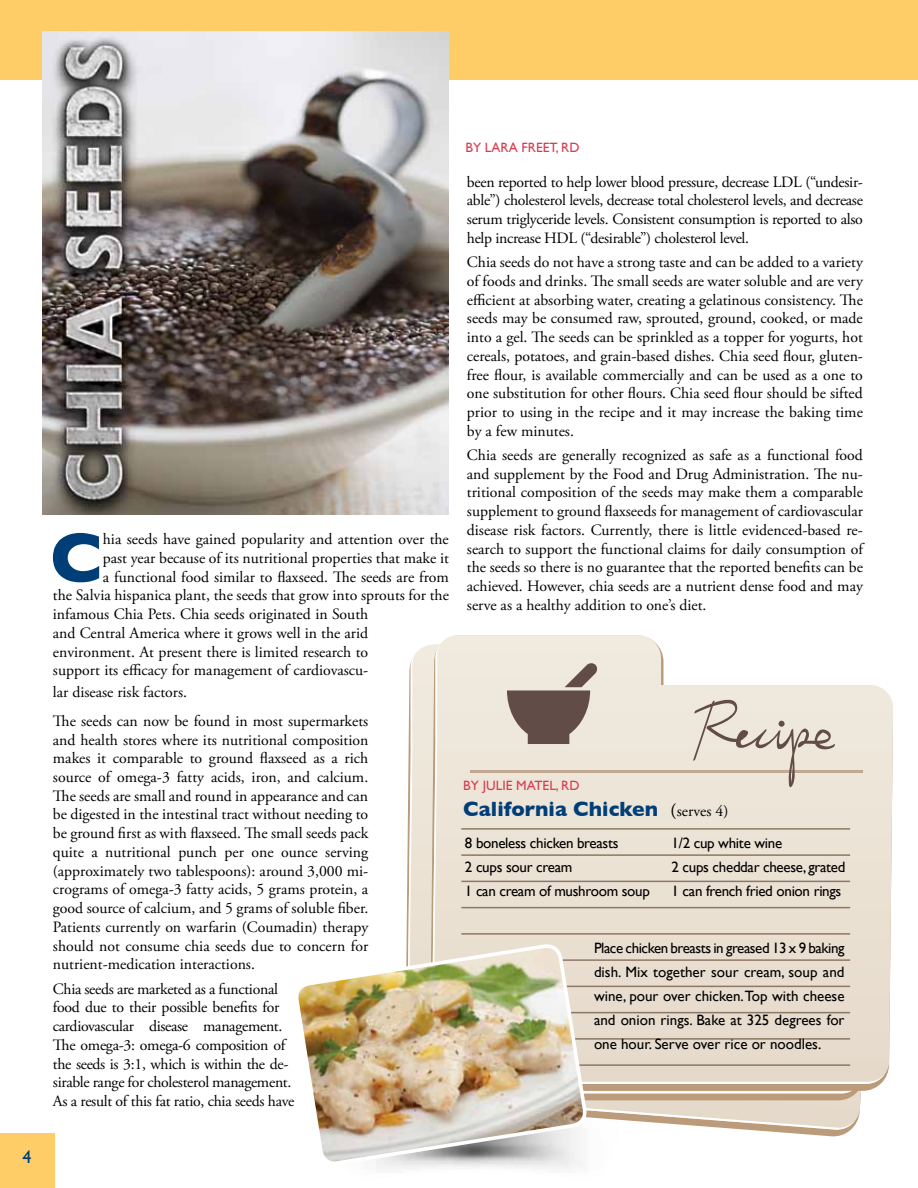
<style>
.page{position:relative;width:918px;height:1188px;background:#fff}
.page>*{position:absolute;margin:0;border:0;box-sizing:border-box;transform-origin:0 0}
.t1{font:700 71.1px "Gill Sans";color:#003e78}
.t2{font:700 21px "Gill Sans";color:#003e78}
.t3{font:18px "Gill Sans";color:#003e78}
.t4{font:15.75px/18.8px "Adobe Garamond Pro";color:#000;text-align:justify}
.t5{font:15.75px/18.8px "Adobe Garamond Pro";letter-spacing:-.02em;color:#000}
.t6{font:15px/24px "Gill Sans";letter-spacing:-.02em;color:#000}
.t7{font:13.5px "Gill Sans";color:#d83d52}
.s1{font-family:"Minion Pro";font-weight:400;font-size:18px;color:#000}
.s2{font-family:"Adobe Garamond Pro";font-weight:400;font-size:15.75px;color:#000}
</style>
<div class="page">
<div style="left:0;top:1134px;width:54px;height:54px;background:#ffcd67"></div>
<div style="left:0;top:0;width:918px;height:79px;background:#ffcd67"></div>
<img style="left:42px;top:31px;width:406px;height:484px">
<svg style="left:587px;top:1100px;width:268px;height:30px;fill:#e5d9cb"></svg>
<svg style="left:407px;top:652px;width:453px;height:441px;background:#e2d5c5"></svg>
<svg style="left:441px;top:635px;width:452px;height:443px"></svg>
<svg style="left:432px;top:643px;width:453px;height:441px;background:#e7ded2"></svg>
<hr style="left:461px;top:828px;width:389px;height:2px;background:#8c7866">
<hr style="left:461px;top:854px;width:389px;height:2px;background:#8c7866">
<hr style="left:461px;top:881px;width:389px;height:1px;background:#8c7866">
<hr style="left:461px;top:907px;width:389px;height:1px;background:#8c7866">
<hr style="left:461px;top:933px;width:389px;height:2px;background:#8c7866">
<hr style="left:461px;top:959px;width:389px;height:2px;background:#8c7866">
<hr style="left:461px;top:986px;width:389px;height:1px;background:#8c7866">
<hr style="left:461px;top:1012px;width:389px;height:1px;background:#8c7866">
<hr style="left:461px;top:1038px;width:389px;height:2px;background:#8c7866">
<hr style="left:461px;top:1064px;width:389px;height:2px;background:#8c7866">
<img style="left:298px;top:913px;width:289px;height:257px">
<p class="t3" style="left:22px;top:1146px;width:10px">4</p>
<h1 class="t1" style="left:50px;top:516px;width:54px">C</h1>
<p class="t4" style="left:103px;top:530px;width:347px">hia seeds have gained popularity and attention over the</p>
<p class="t4" style="left:103px;top:549px;width:348px">past year because of its nutritional properties that make it</p>
<p class="t4" style="left:103px;top:568px;width:348px">a functional food similar to flaxseed. The seeds are from</p>
<p class="t4" style="left:53px;top:587px;width:398px">the Salvia hispanica plant, the seeds that grow into sprouts for the</p>
<p class="t4" style="left:53px;top:605px;width:317px">infamous Chia Pets. Chia seeds originated in South</p>
<p class="t4" style="left:53px;top:624px;width:317px">and Central America where it grows well in the arid</p>
<p class="t4" style="left:53px;top:643px;width:317px">environment. At present there is limited research to</p>
<p class="t4" style="left:53px;top:662px;width:317px">support its efficacy for management of cardiovascu-</p>
<p class="t4" style="left:53px;top:678px;width:317px;line-height:28.8px">lar disease risk factors.<br>The seeds can now be found in most supermarkets</p>
<p class="t4" style="left:53px;top:731px;width:317px">and health stores where its nutritional composition makes it comparable to ground flaxseed as a rich source of omega-3 fatty acids, iron, and calcium.<br>The seeds are small and round in appearance and can be digested in the intestinal tract without needing to be ground first as with flaxseed. The small seeds pack quite a nutritional punch per one ounce serving (approximately two tablespoons): around 3,000 mi&shy;crograms of omega-3 fatty acids, 5 grams protein, a good source of calcium, and 5 grams of soluble fiber.<br>Patients currently on warfarin (Coumadin) therapy should not consume chia seeds due to concern for nutrient-medication interactions.</p>
<p class="t5" style="left:53px;top:980px;width:243px">Chia seeds are marketed as a functional food due to their possible benefits for cardiovascular disease management.<br>The omega-3: omega-6 composition of the seeds is 3:1, which is within the de&shy;sirable range for cholesterol management.<br>As a result of this fat ratio, chia seeds have</p>
<p class="t7" style="left:465px;top:139px;width:65px">By Lara Freet</p>
<p class="t7" style="left:556px;top:139px;width:25px">, RD</p>
<p class="t4" style="left:467px;top:173px;width:398px">been reported to help lower blood pressure, decrease LDL (“undesir&shy;able”) cholesterol levels, decrease total cholesterol levels, and decrease serum triglyceride levels. Consistent consumption is reported to also help increase HDL (“desirable”) cholesterol level.</p>
<p class="t4" style="left:467px;top:253px;width:398px">Chia seeds do not have a strong taste and can be added to a variety of foods and drinks. The small seeds are water soluble and are very efficient at absorbing water, creating a gelatinous consistency. The seeds may be consumed raw, sprouted, ground, cooked, or made into a gel. The seeds can be sprinkled as a topper for yogurts, hot cereals, potatoes, and grain-based dishes. Chia seed flour, gluten&shy;free flour, is available commercially and can be used as a one to one substitution for other flours. Chia seed flour should be sifted prior to using in the recipe and it may increase the baking time by a few minutes.</p>
<p class="t4" style="left:467px;top:446px;width:398px">Chia seeds are generally recognized as safe as a functional food and supplement by the Food and Drug Administration. The nu&shy;tritional composition of the seeds may make them a comparable supplement to ground flaxseeds for management of cardiovascular disease risk factors. Currently, there is little evidenced-based re&shy;search to support the functional claims for daily consumption of the seeds so there is no guarantee that the reported benefits can be achieved. However, chia seeds are a nutrient dense food and may serve as a healthy addition to one’s diet.</p>
<p class="t7" style="left:463px;top:778px;width:118px">By Julie Matel, RD</p>
<h2 class="t2" style="left:463px;top:796px;width:267px">California Chicken <span class="s1">(</span><span class="s2">serves 4)</span></h2>
<p class="t6" style="left:465px;top:831px;width:187px">8 boneless chicken breasts<br>2 cups sour cream<br>1 can cream of mushroom soup</p>
<p class="t6" style="left:672px;top:831px;width:175px">1/2 cup white wine<br>2 cups cheddar cheese, grated<br>1 can french fried onion rings</p>
<p class="t6" style="left:594px;top:935px;width:252px;text-align:justify">Place chicken breasts in greased 13 x 9 baking dish. Mix together sour cream, soup and wine, pour over chicken. Top with cheese and onion rings. Bake at 325 degrees for one hour. Serve over rice or noodles.</p>
</div>
